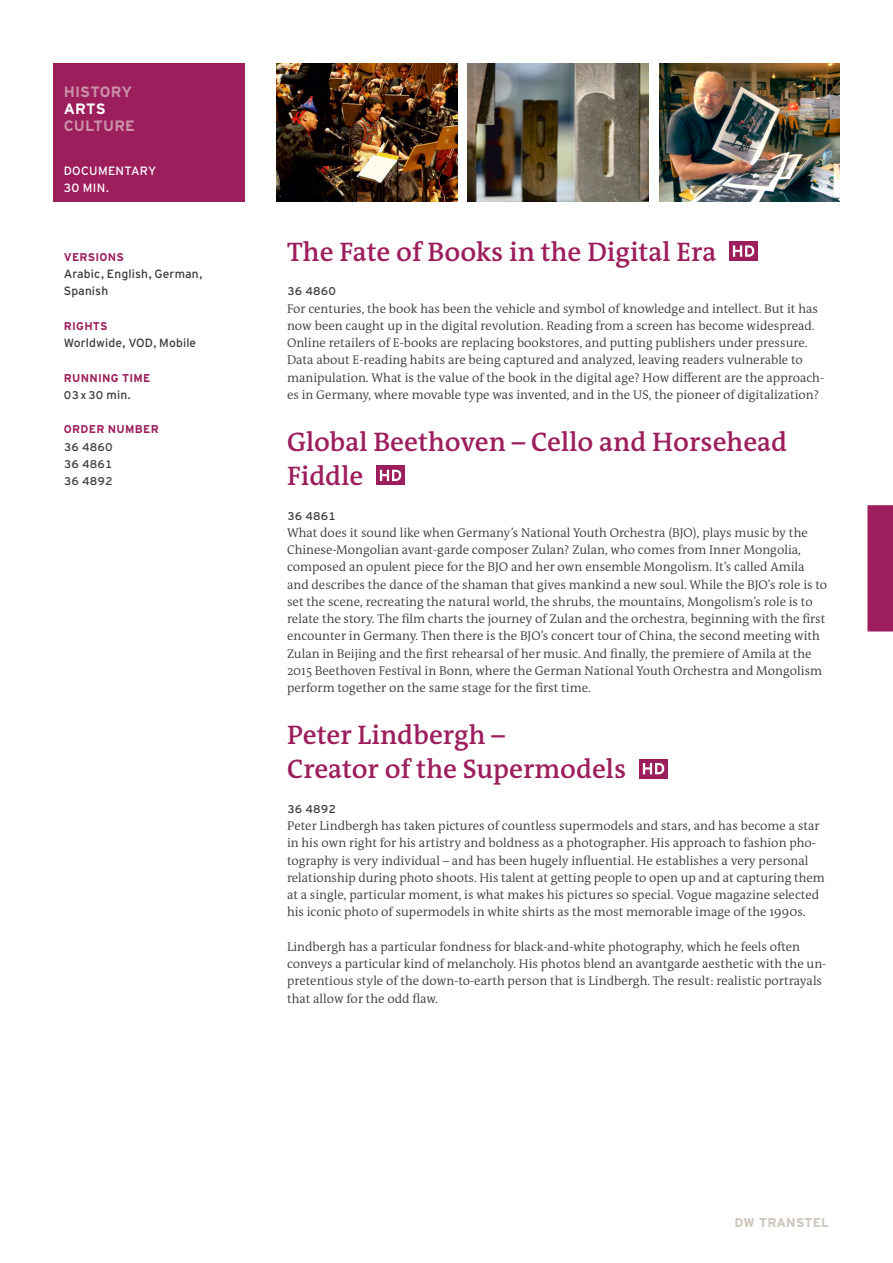
<style>
.page{position:relative;width:893px;height:1263px;background:#fff}
.page>*{position:absolute;margin:0;border:0;box-sizing:border-box;transform-origin:0 0}
.Headline_E{font:600 27px/34.5px "DW The Antiqua B W6";color:#9d1e5d}
.Titel_Kategorie{font:700 15px "Interstate DW";letter-spacing:.01em;color:#cb91a7}
.Titel_Kategorie-2{font:700 15px "Interstate DW";color:#fff}
.Copy_E{font:300 12.75px/17.2px "DW The Antiqua B W4";color:#3b3b3a}
.t1{font:700 12.75px "Interstate DW Line";letter-spacing:.02em;color:#cdc4bb}
.Bestellinfo{font:12px/17.2px "Interstate DW";letter-spacing:.01em;color:#3b3b3a}
.Titel_Dauer_Inhalt{font:12px "Interstate DW";letter-spacing:.025em;color:#fff}
.Sub_Versal_E{font:700 11.25px "Interstate DW";letter-spacing:.025em;color:#9d1e5d}
.Sub_E{font:11.25px/17.2px "Interstate DW Line";letter-spacing:.01em;color:#3b3b3a}
.Bestellnummer_Inhalt{font:11.25px "Interstate DW Line";letter-spacing:.01em;color:#3b3b3a}
.Bestellinfo-2{font:11.25px "Interstate DW Line";letter-spacing:.075em;color:#3b3b3a}
.s1{font-size:12px}
</style>
<div class="page">
<div style="left:53px;top:64px;width:191px;height:138px;background:#9d1e5d"></div>
<img style="left:276px;top:64px;width:181px;height:138px">
<img style="left:468px;top:64px;width:180px;height:138px">
<img style="left:659px;top:64px;width:181px;height:138px">
<div style="left:867px;top:505px;width:26px;height:126px;background:#9d1e5d"></div>
<div style="left:729px;top:241px;width:29px;height:20px;background:#9d1e5d"></div>
<svg style="left:733px;top:245px;width:21px;height:12px"></svg>
<div style="left:376px;top:465px;width:29px;height:20px;background:#9d1e5d"></div>
<svg style="left:380px;top:470px;width:21px;height:11px"></svg>
<div style="left:639px;top:759px;width:29px;height:19px;background:#9d1e5d"></div>
<svg style="left:643px;top:763px;width:21px;height:11px"></svg>
<p class="Titel_Kategorie" style="left:64px;top:83px;width:70px">HISTORY</p>
<p class="Titel_Kategorie-2" style="left:64px;top:100px;width:43px">ARTS</p>
<p class="Titel_Kategorie" style="left:64px;top:118px;width:73px">CULTURE</p>
<p class="Titel_Dauer_Inhalt" style="left:64px;top:164px;width:94px">DOCUMENTARY</p>
<p class="Titel_Dauer_Inhalt" style="left:64px;top:181px;width:47px">30 MIN.</p>
<p class="Sub_Versal_E" style="left:64px;top:251px;width:62px">VERSIONS</p>
<p class="Bestellinfo" style="left:64px;top:265px;width:140px">Arabic, English, German,<br>Spanish</p>
<p class="Sub_Versal_E" style="left:64px;top:320px;width:45px">RIGHTS</p>
<p class="Bestellinfo" style="left:64px;top:334px;width:134px">Worldwide, VOD, Mobile</p>
<p class="Sub_Versal_E" style="left:64px;top:371px;width:88px">RUNNING TIME</p>
<p class="Bestellinfo-2" style="left:64px;top:388px;width:68px">03x30 <span class="s1">min.</span></p>
<p class="Sub_Versal_E" style="left:64px;top:423px;width:97px">ORDER NUMBER</p>
<p class="Sub_E" style="left:64px;top:438px;width:50px">36 4860<br>36 4861</p>
<p class="Bestellnummer_Inhalt" style="left:64px;top:475px;width:50px">36 4892</p>
<p class="Headline_E" style="left:287px;top:235px;width:431px">The Fate of Books in the Digital Era</p>
<p class="Sub_E" style="left:287px;top:283px;width:50px">36 4860</p>
<p class="Copy_E" style="left:287px;top:300px;width:532px">For centuries, the book has been the vehicle and symbol of knowledge and intellect. But it has now been caught up in the digital revolution. Reading from a screen has become widespread.<br>Online retailers of E-books are replacing bookstores, and putting publishers under pressure.<br>Data about E-reading habits are being captured and analyzed, leaving readers vulnerable to</p>
<p class="Copy_E" style="left:287px;top:369px;width:538px">manipulation. What is the value of the book in the digital age? How different are the approach&shy;es in Germany, where movable type was invented, and in the US, the pioneer of digitalization?</p>
<p class="Headline_E" style="left:287px;top:424px;width:502px">Global Beethoven – Cello and Horsehead<br>Fiddle</p>
<p class="Sub_E" style="left:287px;top:507px;width:50px">36 4861</p>
<p class="Copy_E" style="left:287px;top:524px;width:542px">What does it sound like when Germany’s National Youth Orchestra (BJO), plays music by the Chinese-Mongolian avant-garde composer Zulan? Zulan, who comes from Inner Mongolia, composed an opulent piece for the BJO and her own ensemble Mongolism. It’s called Amila and describes the dance of the shaman that gives mankind a new soul. While the BJO’s role is to set the scene, recreating the natural world, the shrubs, the mountains, Mongolism’s role is to relate the story. The film charts the journey of Zulan and the orchestra, beginning with the first encounter in Germany. Then there is the BJO’s concert tour of China, the second meeting with Zulan in Beijing and the first rehearsal of her music. And finally, the premiere of Amila at the 2015 Beethoven Festival in Bonn, where the German National Youth Orchestra and Mongolism perform together on the same stage for the first time.</p>
<p class="Headline_E" style="left:287px;top:718px;width:219px">Peter Lindbergh –</p>
<p class="Headline_E" style="left:287px;top:752px;width:341px">Creator of the Supermodels</p>
<p class="Bestellnummer_Inhalt" style="left:287px;top:802px;width:50px">36 4892</p>
<p class="Copy_E" style="left:287px;top:817px;width:534px">Peter Lindbergh has taken pictures of countless supermodels and stars, and has become a star in his own right for his artistry and boldness as a photographer. His approach to fashion pho&shy;tography is very individual – and has been hugely influential. He establishes a very personal</p>
<p class="Copy_E" style="left:287px;top:869px;width:539px">relationship during photo shoots. His talent at getting people to open up and at capturing them at a single, particular moment, is what makes his pictures so special. Vogue magazine selected his iconic photo of supermodels in white shirts as the most memorable image of the 1990s.</p>
<p class="Copy_E" style="left:287px;top:938px;width:541px">Lindbergh has a particular fondness for black-and-white photography, which he feels often conveys a particular kind of melancholy. His photos blend an avantgarde aesthetic with the un&shy;pretentious style of the down-to-earth person that is Lindbergh. The result: realistic portrayals that allow for the odd flaw.</p>
<p class="t1" style="left:735px;top:1215px;width:96px">DW TRANSTEL</p>
</div>
